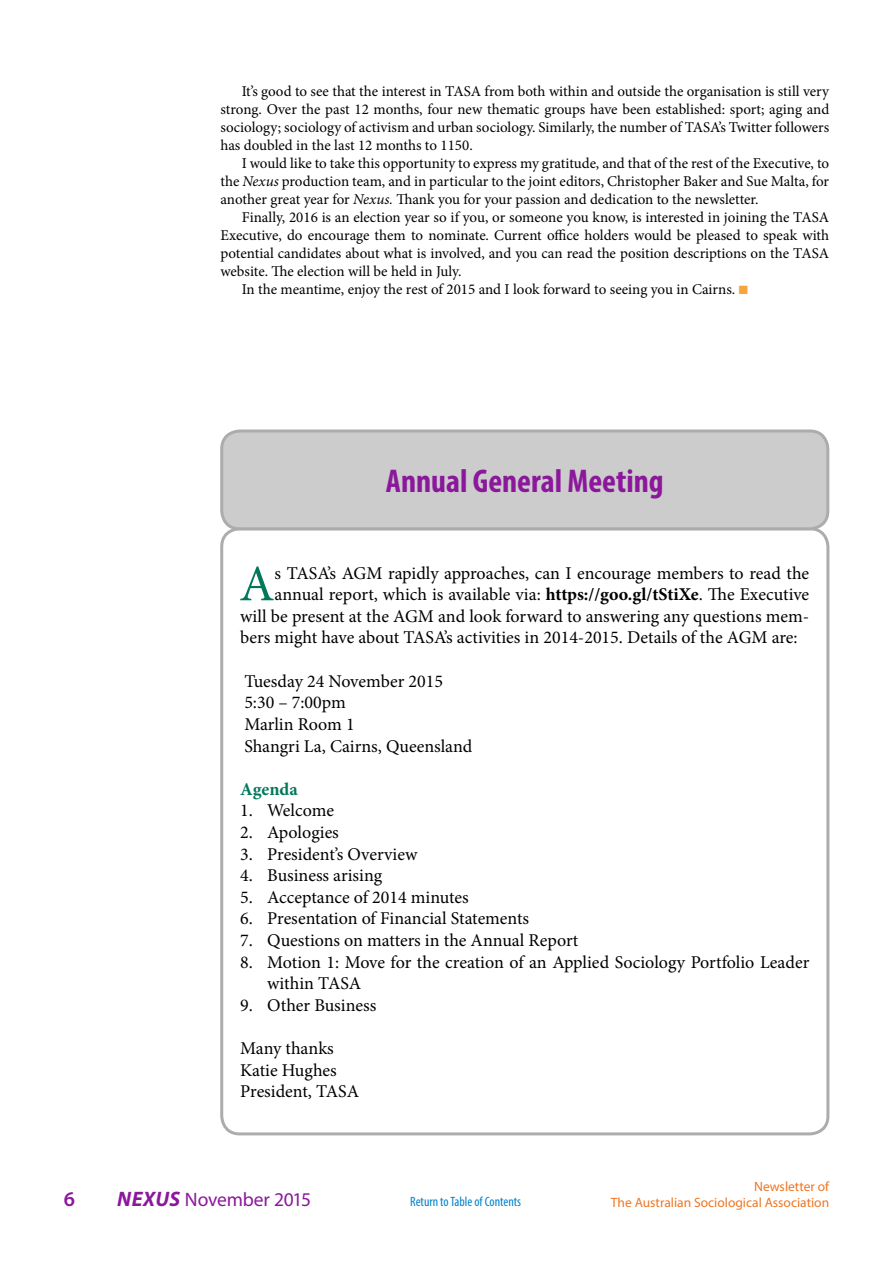
<style>
.page{position:relative;width:893px;height:1263px;background:#fff}
.page>*{position:absolute;margin:0;border:0;box-sizing:border-box;transform-origin:0 0}
.t1{font:51.3px "Minion Pro";color:#00785b}
.TASA_Advertising_hea{font:700 condensed 33px "Myriad Pro";color:#8b189b}
.t2{font:600 21px "Myriad Pro";color:#8b189b}
.t3{font:19.5px "Myriad Pro";letter-spacing:-.015em;color:#8b189b}
.t4{font:18px/21.6px "Minion Pro";color:#000}
.t5{font:700 18px "Minion Pro";color:#00785b}
.Body_text{font:15px/18px "Minion Pro";color:#000;text-align:justify}
.t6{font:13.5px "Myriad Pro";color:#ef7622}
.t7{font:condensed 13.5px "Myriad Pro";color:#0082cb}
.s1{font-style:italic}
.s2{color:#f6a440}
.s3{font-weight:700}
.s4{font-weight:700;font-style:italic;font-size:21px}
</style>
<div class="page">
<div style="left:220px;top:527px;width:609px;height:608px;border:3px solid #acacac;border-radius:18px"></div>
<div style="left:222px;top:431px;width:606px;height:98px;background:#ccc;border-radius:18px"></div>
<div style="left:220px;top:429px;width:609px;height:101px;border:3px solid #acacac;border-radius:18px"></div>
<p class="Body_text" style="left:220px;top:82px;width:610px;text-indent:21px">It’s good to see that the interest in TASA from both within and outside the organisation is still very strong. Over the past 12 months, four new thematic groups have been established: sport; aging and sociology; sociology of activism and urban sociology. Similarly, the number of TASA’s Twitter followers has doubled in the last 12 months to 1150.</p>
<p class="Body_text" style="left:220px;top:154px;width:610px;text-indent:21px">I would like to take this opportunity to express my gratitude, and that of the rest of the Executive, to the <span class="s1">Nexus</span> production team, and in particular to the joint editors, Christopher Baker and Sue Malta, for another great year for <span class="s1">Nexus.</span> Thank you for your passion and dedication to the newsletter.</p>
<p class="Body_text" style="left:220px;top:208px;width:610px;text-indent:21px">Finally, 2016 is an election year so if you, or someone you know, is interested in joining the TASA Executive, do encourage them to nominate. Current office holders would be pleased to speak with potential candidates about what is involved, and you can read the position descriptions on the TASA website. The election will be held in July.</p>
<p class="Body_text" style="left:242px;top:280px;width:508px">In the meantime, enjoy the rest of 2015 and I look forward to seeing you in Cairns. <span class="s2">■</span></p>
<p class="TASA_Advertising_hea" style="left:386px;top:461px;width:279px">Annual General Meeting</p>
<p class="t1" style="left:239px;top:549px;width:37px">A</p>
<p class="t4" style="left:275px;top:562px;width:536px">s TASA’s AGM rapidly approaches, can I encourage members to read the</p>
<p class="t4" style="left:275px;top:584px;width:536px">annual report, which is available via: <span class="s3">https://goo.gl/tStiXe</span>. The Executive</p>
<p class="t4" style="left:240px;top:605px;width:570px">will be present at the AGM and look forward to answering any questions mem-</p>
<p class="t4" style="left:240px;top:627px;width:559px">bers might have about TASA’s activities in 2014-2015. Details of the AGM are:</p>
<p class="t4" style="left:244px;top:670px;width:200px">Tuesday 24 November 2015</p>
<p class="t4" style="left:244px;top:692px;width:103px">5:30 – 7:00pm</p>
<p class="t4" style="left:244px;top:713px;width:112px">Marlin Room 1</p>
<p class="t4" style="left:244px;top:735px;width:229px">Shangri La, Cairns, Queensland</p>
<p class="t5" style="left:240px;top:776px;width:59px">Agenda</p>
<p class="t4" style="left:240px;top:800px;width:95px">1. Welcome</p>
<p class="t4" style="left:240px;top:821px;width:100px">2. Apologies</p>
<p class="t4" style="left:240px;top:843px;width:179px">3. President’s Overview</p>
<p class="t4" style="left:240px;top:865px;width:143px">4. Business arising</p>
<p class="t4" style="left:240px;top:886px;width:230px">5. Acceptance of 2014 minutes</p>
<p class="t4" style="left:240px;top:908px;width:290px">6. Presentation of Financial Statements</p>
<p class="t4" style="left:240px;top:929px;width:340px">7. Questions on matters in the Annual Report</p>
<p class="t4" style="left:267px;top:951px;width:544px;text-indent:-27px">8. Motion 1: Move for the creation of an Applied Sociology Portfolio Leader within TASA</p>
<p class="t4" style="left:240px;top:994px;width:138px">9. Other Business</p>
<p class="t4" style="left:240px;top:1037px;width:95px">Many thanks</p>
<p class="t4" style="left:240px;top:1059px;width:98px">Katie Hughes</p>
<p class="t4" style="left:240px;top:1081px;width:120px">President, TASA</p>
<h3 class="t2" style="left:64px;top:1185px;width:13px">6</h3>
<h3 class="t3" style="left:117px;top:1187px;width:195px"><span class="s4">NEXUS</span> November 2015</h3>
<p class="t6" style="left:754px;top:1178px;width:77px">Newsletter of</p>
<p class="t7" style="left:410px;top:1193px;width:112px">Return to Table of Contents</p>
<p class="t6" style="left:611px;top:1194px;width:220px">The Australian Sociological Association</p>
</div>
